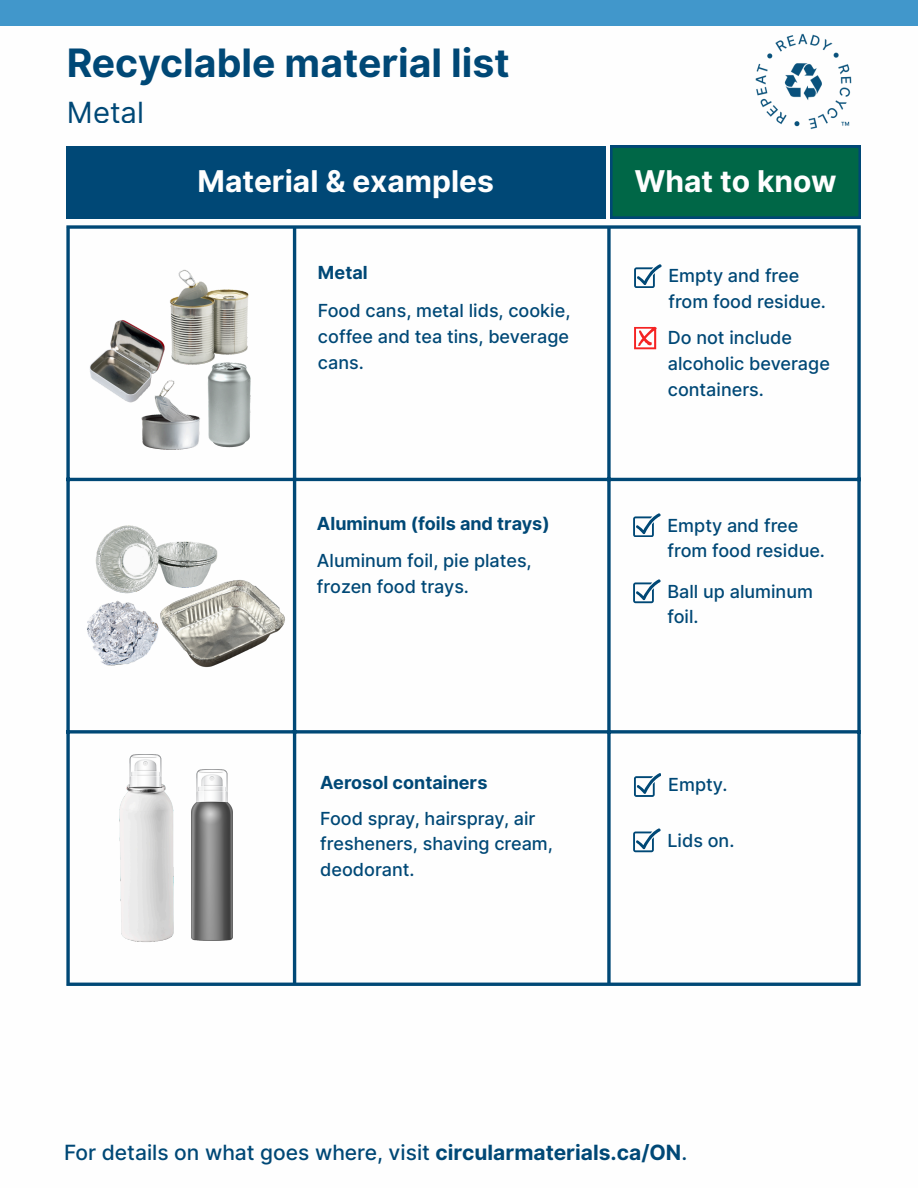
<style>
.page{position:relative;width:918px;height:1188px;background:#fff}
.page>*{position:absolute;margin:0;border:0;box-sizing:border-box;transform-origin:0 0}
.t1{font:700 39.15px "Inter";color:#004876}
.t2{font:700 30px "Inter";color:#fefefe}
.t3{font:29.25px "Inter";color:#004876}
.t4{font:500 21px "Inter";color:#004876}
.t5{font:500 18px/25.8px "Inter";color:#004876}
.t6{font:700 18px "Inter";color:#004876}
.s1{font-weight:700}
</style>
<div class="page">
<img style="left:755px;top:33px;width:97px;height:97px">
<div style="left:0;top:0;width:918px;height:26px;background:#4197cb"></div>
<div style="left:66px;top:146px;width:540px;height:73px;background:#004876"></div>
<svg style="left:610px;top:146px;width:251px;height:73px;background:#00644a"></svg>
<svg style="left:66px;top:229px;width:4px;height:754px;background:#26638a"></svg>
<hr style="left:293px;top:229px;width:3px;height:754px;background:#004876">
<svg style="left:607px;top:229px;width:4px;height:754px;background:#26638a"></svg>
<svg style="left:857px;top:229px;width:4px;height:754px;background:#26638a"></svg>
<svg style="left:66px;top:225px;width:795px;height:4px;background:#26638a"></svg>
<hr style="left:66px;top:478px;width:795px;height:3px;background:#004876">
<svg style="left:66px;top:730px;width:795px;height:4px;background:#26638a"></svg>
<hr style="left:66px;top:983px;width:795px;height:3px;background:#004876">
<img style="left:170px;top:269px;width:79px;height:96px">
<img style="left:141px;top:380px;width:59px;height:70px">
<img style="left:90px;top:315px;width:81px;height:90px">
<img style="left:216px;top:579px;width:69px;height:86px">
<img style="left:95px;top:525px;width:128px;height:77px">
<svg style="left:633px;top:513px;width:27px;height:24px"></svg>
<svg style="left:633px;top:579px;width:27px;height:24px"></svg>
<svg style="left:634px;top:773px;width:27px;height:24px"></svg>
<svg style="left:633px;top:828px;width:27px;height:24px"></svg>
<img style="left:204px;top:332px;width:47px;height:116px">
<img style="left:191px;top:769px;width:42px;height:171px">
<img style="left:66px;top:784px;width:108px;height:180px">
<img style="left:125px;top:755px;width:42px;height:33px">
<img style="left:66px;top:570px;width:150px;height:124px">
<svg style="left:634px;top:327px;width:23px;height:22px"></svg>
<svg style="left:634px;top:264px;width:27px;height:24px"></svg>
<h1 class="t1" style="left:66px;top:39px;width:445px">Recyclable material list</h1>
<h3 class="t3" style="left:66px;top:94px;width:79px">Metal</h3>
<h1 class="t2" style="left:197px;top:163px;width:298px">Material &amp; examples</h1>
<h2 class="t2" style="left:634px;top:163px;width:204px">What to know</h2>
<p class="t6" style="left:318px;top:262px;width:51px">Metal</p>
<p class="t5" style="left:318px;top:297px;width:254px;text-align:justify">Food cans, metal lids, cookie, coffee and tea tins, beverage cans.</p>
<p class="t6" style="left:317px;top:512px;width:234px">Aluminum (foils and trays)</p>
<p class="t5" style="left:317px;top:547px;width:216px">Aluminum foil, pie plates, frozen food trays.</p>
<p class="t6" style="left:320px;top:772px;width:169px">Aerosol containers</p>
<p class="t5" style="left:320px;top:805px;width:234px">Food spray, hairspray, air fresheners, shaving cream, deodorant.</p>
<p class="t5" style="left:668px;top:263px;width:159px">Empty and free from food residue.</p>
<p class="t5" style="left:668px;top:325px;width:164px">Do not include alcoholic beverage containers.</p>
<p class="t5" style="left:667px;top:512px;width:159px">Empty and free from food residue.</p>
<p class="t5" style="left:667px;top:578px;width:147px">Ball up aluminum foil.</p>
<p class="t5" style="left:668px;top:772px;width:61px">Empty.</p>
<p class="t5" style="left:667px;top:827px;width:69px">Lids on.</p>
<p class="t4" style="left:64px;top:1140px;width:625px">For details on what goes where, visit <span class="s1">circularmaterials.ca/ON</span>.</p>
</div>
